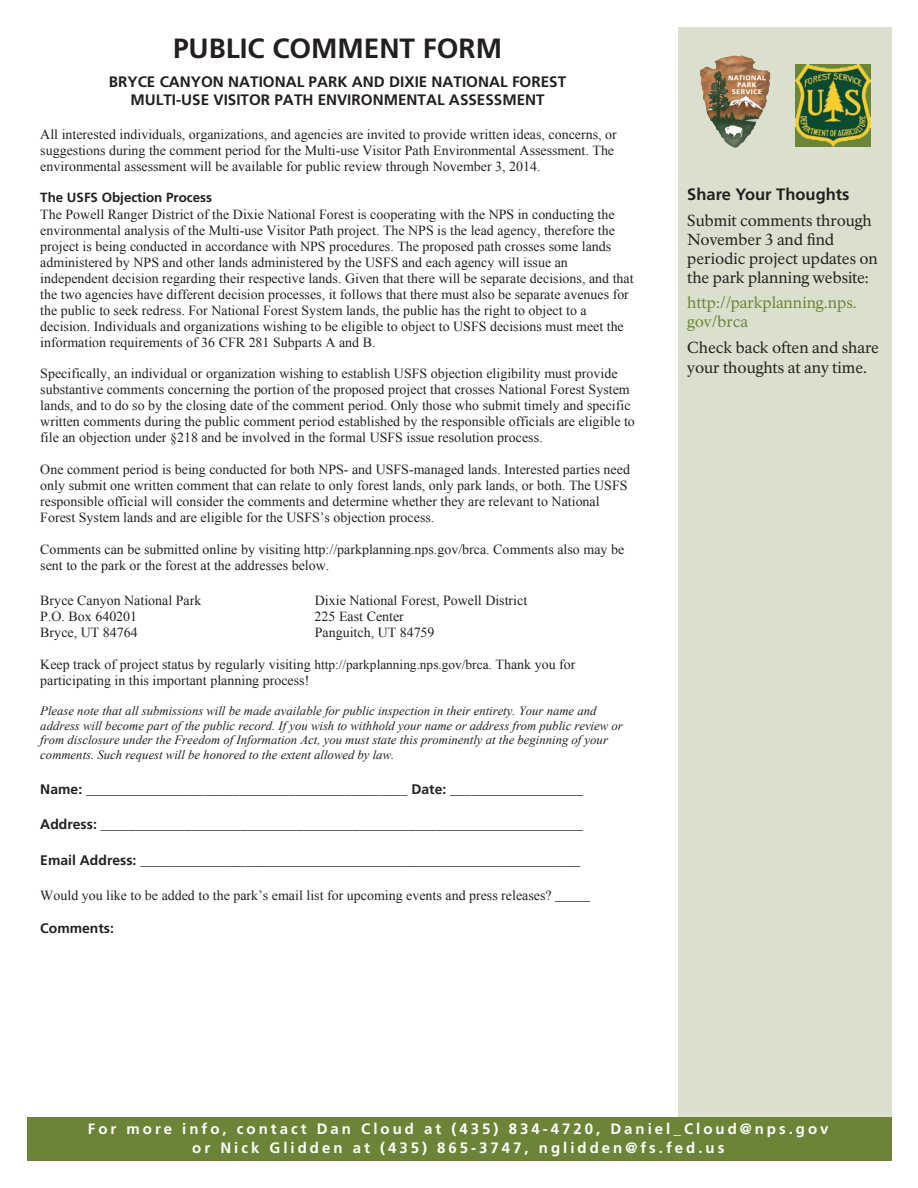
<style>
.page{position:relative;width:918px;height:1188px;background:#fff}
.page>*{position:absolute;margin:0;border:0;box-sizing:border-box;transform-origin:0 0}
.t1{font:700 27.75px "Frutiger";color:#231f20}
.t2{font:700 16.5px "Frutiger LT Std";color:#231f20}
.t3{font:15.75px/18.9px "NPS Rawlinson OT";letter-spacing:-.005em;color:#231f20}
.t4{font:15.75px/18.9px "NPS Rawlinson OT";color:#6c8437}
.t5{font:700 15.15px/18px "Frutiger";color:#231f20;text-align:center}
.t6{font:700 15px/18.8px "Frutiger LT Std";letter-spacing:.2em;color:#fff;text-align:center}
.t7{font:13.8px/16px "Times New Roman";color:#231f20}
.t8{font:300 13.8px "Frutiger";color:#231f20}
.t9{font:700 13.8px "Frutiger";color:#231f20}
.t10{font:700 13.2px "Frutiger";color:#231f20}
.t11{font:italic 12.6px/14.5px "Times New Roman";color:#231f20}
.s1{font-size:13.2px}
.s2{font-weight:700}
.s3{font-family:"Frutiger";font-weight:300}
</style>
<div class="page">
<div style="left:679px;top:27px;width:213px;height:1134px;background:#dae0cd"></div>
<div style="left:27px;top:1118px;width:865px;height:43px;background:#6c8437"></div>
<img style="left:700px;top:55px;width:49px;height:93px">
<img style="left:796px;top:65px;width:74px;height:81px">
<h1 class="t1" style="left:173px;top:32px;width:331px">PUBLIC COMMENT FORM</h1>
<p class="t5" style="left:109px;top:73px;width:459px">BRYCE CANYON NATIONAL PARK AND DIXIE NATIONAL FOREST<br>MULTI-USE VISITOR PATH ENVIRONMENTAL ASSESSMENT</p>
<p class="t7" style="left:40px;top:127px;width:578px">All interested individuals, organizations, and agencies are invited to provide written ideas, concerns, or suggestions during the comment period for the Multi-use Visitor Path Environmental Assessment. The environmental assessment will be available for public review through November 3, 2014.</p>
<p class="t10" style="left:40px;top:190px;width:173px">The USFS Objection Process</p>
<p class="t7" style="left:40px;top:206px;width:595px">The Powell Ranger District of the Dixie National Forest is cooperating with the NPS in conducting the environmental analysis of the Multi-use Visitor Path project. The NPS is the lead agency, therefore the project is being conducted in accordance with NPS procedures. The proposed path crosses some lands administered by NPS and other lands administered by the USFS and each agency will issue an independent decision regarding their respective lands. Given that there will be separate decisions, and that the two agencies have different decision processes, it follows that there must also be separate avenues for the public to seek redress. For National Forest System lands, the public has the right to object to a decision. Individuals and organizations wishing to be eligible to object to USFS decisions must meet the information requirements of 36 CFR 281 Subparts A and B.</p>
<p class="t7" style="left:40px;top:365px;width:596px">Specifically, an individual or organization wishing to establish USFS objection eligibility must provide substantive comments concerning the portion of the proposed project that crosses National Forest System lands, and to do so by the closing date of the comment period. Only those who submit timely and specific written comments during the public comment period established by the responsible officials are eligible to file an objection under §218 and be involved in the formal USFS issue resolution process.</p>
<p class="t7" style="left:40px;top:461px;width:591px">One comment period is being conducted for both NPS- and USFS-managed lands. Interested parties need only submit one written comment that can relate to only forest lands, only park lands, or both. The USFS responsible official will consider the comments and determine whether they are relevant to National Forest System lands and are eligible for the USFS’s objection process.</p>
<p class="t7" style="left:40px;top:541px;width:586px">Comments can be submitted online by visiting http://parkplanning.nps.gov/brca. Comments also may be sent to the park or the forest at the addresses below.</p>
<p class="t7" style="left:40px;top:592px;width:163px">Bryce Canyon National Park</p>
<p class="t7" style="left:315px;top:592px;width:214px">Dixie National Forest, Powell District</p>
<p class="t7" style="left:40px;top:608px;width:98px">P.O. Box 640201</p>
<p class="t7" style="left:315px;top:608px;width:91px">225 East Center</p>
<p class="t7" style="left:40px;top:624px;width:99px">Bryce, UT 84764</p>
<p class="t7" style="left:315px;top:624px;width:121px">Panguitch, UT 84759</p>
<p class="t7" style="left:40px;top:656px;width:537px">Keep track of project status by regularly visiting <span class="s1">http://parkplanning.nps.gov/brca</span>. Thank you for participating in this important planning process!</p>
<p class="t11" style="left:40px;top:704px;width:584px">Please note that all submissions will be made available for public inspection in their entirety. Your name and address will become part of the public record. If you wish to withhold your name or address from public review or from disclosure under the Freedom of Information Act, you must state this prominently at the beginning of your comments. Such request will be honored to the extent allowed by law.</p>
<p class="t8" style="left:40px;top:781px;width:544px"><span class="s2">Name:</span> ______________________________________________ <span class="s2">Date:</span> ___________________</p>
<p class="t8" style="left:40px;top:817px;width:544px"><span class="s2">Address:</span> _____________________________________________________________________</p>
<p class="t8" style="left:40px;top:852px;width:542px"><span class="s2">Email Address:</span> _______________________________________________________________</p>
<p class="t7" style="left:40px;top:887px;width:551px">Would you like to be added to the park’s email list for upcoming events and press releases? <span class="s3">_____</span></p>
<p class="t9" style="left:40px;top:920px;width:75px">Comments:</p>
<p class="t2" style="left:687px;top:185px;width:164px">Share Your Thoughts</p>
<p class="t3" style="left:687px;top:211px;width:192px">Submit comments through<br>November 3 and find periodic project updates on the park planning website:</p>
<p class="t4" style="left:687px;top:294px;width:171px">http://parkplanning.nps. gov/brca</p>
<p class="t3" style="left:687px;top:338px;width:193px;line-height:19.8px">Check back often and share your thoughts at any time.</p>
<p class="t6" style="left:88px;top:1119px;width:742px">For more info, contact Dan Cloud at (435) 834-4720, Daniel_Cloud@nps.gov or Nick Glidden at (435) 865-3747, nglidden@fs.fed.us</p>
</div>
